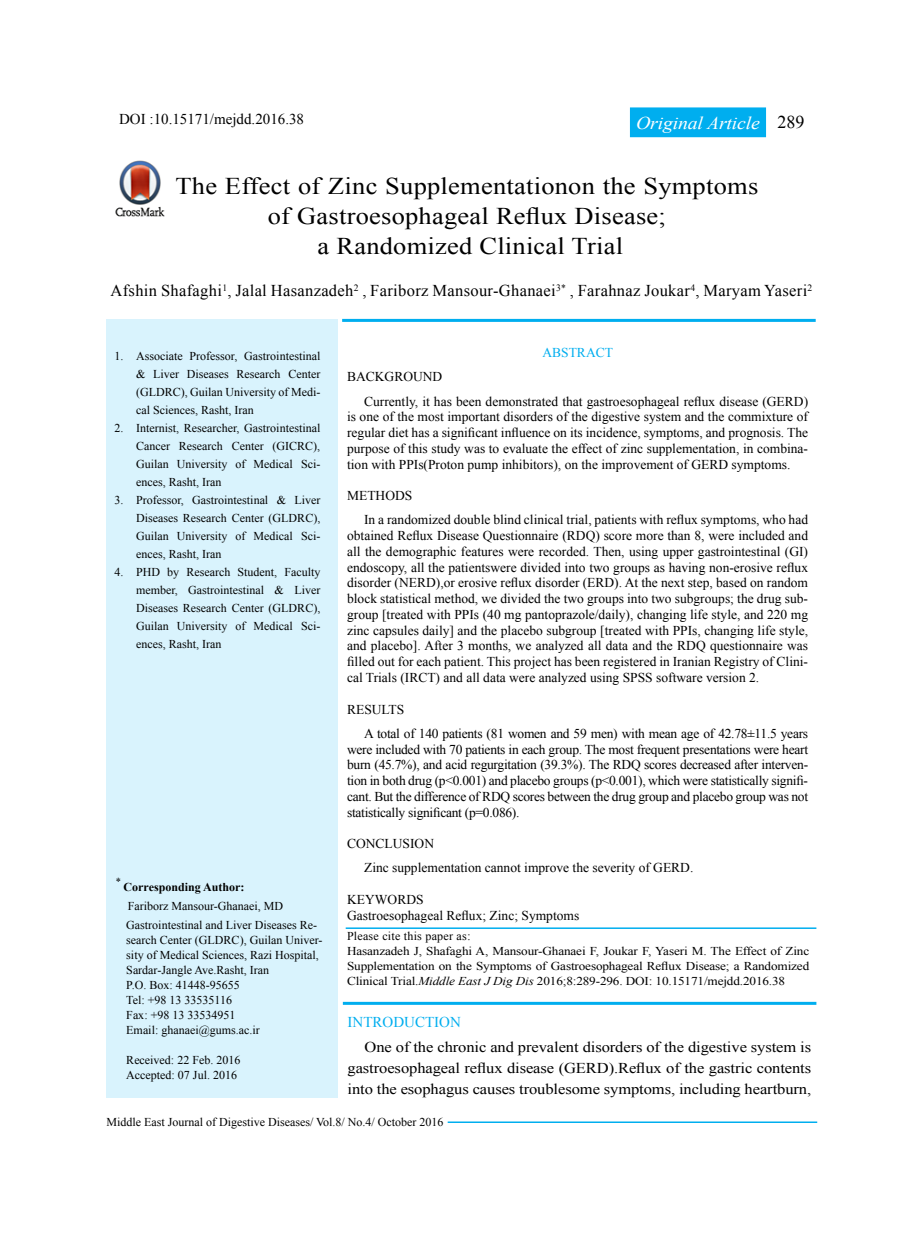
<style>
.page{position:relative;width:923px;height:1234px;background:#fff}
.page>*{position:absolute;margin:0;border:0;box-sizing:border-box;transform-origin:0 0}
.t1{font:24px/30px "Times New Roman";letter-spacing:.01em;color:#000;text-align:center;scale:1.1 1}
.t2{font:italic 18px "Times New Roman";letter-spacing:-.01em;color:#fff;scale:1.1 1}
.t3{font:18px "Times New Roman";color:#000}
.t4{font:16.5px "Times New Roman";letter-spacing:.02em;color:#000}
.t5{font:15px/21px "Times New Roman";letter-spacing:-.005em;color:#000;text-align:justify;scale:1.1 1}
.t6{font:15px "Times New Roman";letter-spacing:-.005em;color:#000}
.t7{font:15px "Times New Roman";color:#00aeef}
.t8{font:13.5px/15.8px "Times New Roman";color:#000}
.t9{font:13.5px/24.3px "Times New Roman";letter-spacing:-.02em;color:#000}
.t10{font:13.5px "Times New Roman";color:#00aeef}
.t11{font:12px/18px "Times New Roman";color:#000;text-align:justify}
.t12{font:700 12px "Times New Roman";color:#000}
.t13{font:10.5px "Times New Roman";color:#000}
.s1{font-style:italic}
</style>
<div class="page">
<hr style="left:448px;top:1121px;width:369px;height:1px;background:#00aeef">
<div style="left:106px;top:319px;width:231px;height:778px;background:#d9f3fd"></div>
<hr style="left:342px;top:319px;width:473px;height:3px;background:#00aeef">
<hr style="left:343px;top:1001px;width:473px;height:3px;background:#00aeef">
<hr style="left:346px;top:927px;width:470px;height:1px;background:#00aeef">
<div style="left:630px;top:108px;width:135px;height:28px;background:#00aeef"></div>
<div style="left:630px;top:107px;width:136px;height:30px;border:2px solid #00aeef"></div>
<img style="left:115px;top:160px;width:50px;height:57px">
<p class="t6" style="left:119px;top:109px;width:186px">DOI :10.15171/mejdd.2016.38</p>
<h2 class="t2" style="left:636px;top:110px;width:114px">Original Article</h2>
<h1 class="t1" style="left:175px;top:170px;width:531px">The Effect of Zinc Supplementationon the Symptoms of Gastroesophageal Reflux Disease;<br>a Randomized Clinical Trial</h1>
<h2 class="t3" style="left:777px;top:109px;width:28px">289</h2>
<p class="t4" style="left:111px;top:279px;width:703px">Afshin Shafaghi<sup>1</sup>, Jalal Hasanzadeh<sup>2</sup> , Fariborz Mansour-Ghanaei<sup>3*</sup> , Farahnaz Joukar<sup>4</sup>, Maryam Yaseri<sup>2</sup></p>
<p class="t11" style="left:136px;top:347px;width:186px;text-indent:-22px">1. Associate Professor, Gastrointestinal &amp; Liver Diseases Research Center (GLDRC), Guilan University of Medi&shy;cal Sciences, Rasht, Iran</p>
<p class="t11" style="left:136px;top:419px;width:186px;text-indent:-22px">2. Internist, Researcher, Gastrointestinal Cancer Research Center (GICRC), Guilan University of Medical Sci&shy;ences, Rasht, Iran</p>
<p class="t11" style="left:136px;top:491px;width:186px;text-indent:-22px">3. Professor, Gastrointestinal &amp; Liver Diseases Research Center (GLDRC), Guilan University of Medical Sci&shy;ences, Rasht, Iran</p>
<p class="t11" style="left:136px;top:563px;width:186px;text-indent:-22px">4. PHD by Research Student, Faculty member, Gastrointestinal &amp; Liver Diseases Research Center (GLDRC), Guilan University of Medical Sci&shy;ences, Rasht, Iran</p>
<p class="t13" style="left:116px;top:874px;width:7px">*</p>
<p class="t12" style="left:124px;top:878px;width:122px">Corresponding Author:</p>
<p class="t11" style="left:126px;top:896px;width:192px;line-height:19.2px">Fariborz Mansour-Ghanaei, MD<br>Gastrointestinal and Liver Diseases Re-</p>
<p class="t11" style="left:126px;top:932px;width:198px;line-height:15px;text-align:left">search Center (GLDRC), Guilan Univer&shy;sity of Medical Sciences, Razi Hospital,<br>Sardar-Jangle Ave.Rasht, Iran<br>P.O. Box: 41448-95655<br>Tel: +98 13 33535116<br>Fax: +98 13 33534951<br>Email: ghanaei@gums.ac.ir</p>
<p class="t11" style="left:126px;top:1052px;width:115px;line-height:15px">Received: 22 Feb. 2016<br>Accepted: 07 Jul. 2016</p>
<p class="t10" style="left:542px;top:343px;width:72px">ABSTRACT</p>
<p class="t8" style="left:364px;top:364px;width:445px;line-height:24.3px;text-indent:-17px">BACKGROUND<br>Currently, it has been demonstrated that gastroesophageal reflux disease (GERD)</p>
<p class="t8" style="left:347px;top:408px;width:462px;text-align:justify">is one of the most important disorders of the digestive system and the commixture of regular diet has a significant influence on its incidence, symptoms, and prognosis. The purpose of this study was to evaluate the effect of zinc supplementation, in combina&shy;tion with PPIs(Proton pump inhibitors), on the improvement of GERD symptoms.</p>
<p class="t8" style="left:364px;top:483px;width:445px;line-height:24.3px;text-indent:-17px">METHODS<br>In a randomized double blind clinical trial, patients with reflux symptoms, who had</p>
<p class="t8" style="left:347px;top:527px;width:462px;text-align:justify">obtained Reflux Disease Questionnaire (RDQ) score more than 8, were included and all the demographic features were recorded. Then, using upper gastrointestinal (GI) endoscopy, all the patientswere divided into two groups as having non-erosive reflux disorder (NERD),or erosive reflux disorder (ERD). At the next step, based on random block statistical method, we divided the two groups into two subgroups; the drug sub&shy;group [treated with PPIs (40 mg pantoprazole/daily), changing life style, and 220 mg zinc capsules daily] and the placebo subgroup [treated with PPIs, changing life style, and placebo]. After 3 months, we analyzed all data and the RDQ questionnaire was filled out for each patient. This project has been registered in Iranian Registry of Clini&shy;cal Trials (IRCT) and all data were analyzed using SPSS software version 2.</p>
<p class="t9" style="left:364px;top:696px;width:445px;text-indent:-17px">RESULTS<br>A total of 140 patients (81 women and 59 men) with mean age of 42.78±11.5 years</p>
<p class="t8" style="left:347px;top:740px;width:462px;text-align:justify">were included with 70 patients in each group. The most frequent presentations were heart burn (45.7%), and acid regurgitation (39.3%). The RDQ scores decreased after interven&shy;tion in both drug (p&lt;0.001) and placebo groups (p&lt;0.001), which were statistically signifi&shy;cant. But the difference of RDQ scores between the drug group and placebo group was not statistically significant (p=0.086).</p>
<p class="t8" style="left:364px;top:831px;width:331px;line-height:24.3px;text-indent:-17px">CONCLUSION<br>Zinc supplementation cannot improve the severity of GERD.</p>
<p class="t8" style="left:347px;top:891px;width:234px">Keywords<br>Gastroesophageal Reflux; Zinc; Symptoms</p>
<p class="t11" style="left:347px;top:927px;width:464px;line-height:15px;text-align:left">Please cite this paper as:<br>Hasanzadeh J, Shafaghi A, Mansour-Ghanaei F, Joukar F, Yaseri M. The Effect of Zinc Supplementation on the Symptoms of Gastroesophageal Reflux Disease; a Randomized Clinical Trial.<span class="s1">Middle East J Dig Dis</span> 2016;8:289-296. DOI: 10.15171/mejdd.2016.38</p>
<p class="t7" style="left:347px;top:1011px;width:27px">Introductio</p>
<p class="t7" style="left:450px;top:1011px;width:12px">n</p>
<p class="t5" style="left:347px;top:1036px;width:423px;text-indent:17px">One of the chronic and prevalent disorders of the digestive system is gastroesophageal reflux disease (GERD).Reflux of the gastric contents into the esophagus causes troublesome symptoms, including heartburn,</p>
<p class="t11" style="left:106px;top:1112px;width:339px">Middle East Journal of Digestive Diseases/ Vol.8/ No.4/ October 2016</p>
</div>
